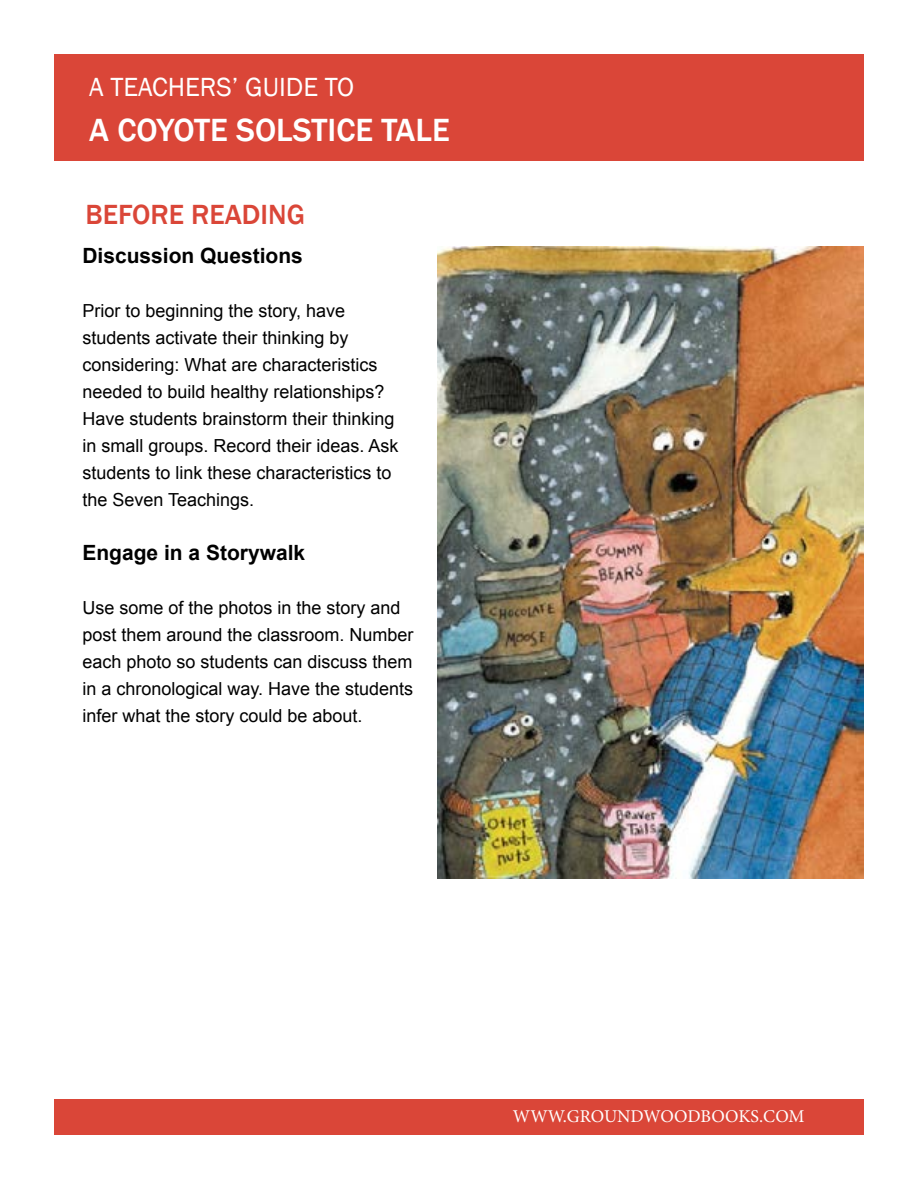
<style>
.page{position:relative;width:918px;height:1188px;background:#fff}
.page>*{position:absolute;margin:0;border:0;box-sizing:border-box;transform-origin:0 0}
.t1{font:500 33px "Franklin Gothic";color:#fff}
.t2{font:500 28.5px "Franklin Gothic";color:#da4638}
.t3{font:27px "Franklin Gothic";color:#fff}
.t4{font:700 21px "Arial";color:#000}
.t5{font:18px/27px "Arial";color:#000}
.t6{font:18px "Minion Pro";color:#fff}
</style>
<div class="page">
<div style="left:54px;top:55px;width:810px;height:106px;background:#da4638"></div>
<div style="left:54px;top:1099px;width:810px;height:36px;background:#da4638"></div>
<img style="left:438px;top:247px;width:426px;height:632px">
<h3 class="t3" style="left:89px;top:70px;width:267px">A TEACHERS’ GUIDE TO</h3>
<h1 class="t1" style="left:89px;top:109px;width:362px">A COYOTE SOLSTICE TALE</h1>
<h2 class="t2" style="left:86px;top:197px;width:221px">BEFORE READING</h2>
<p class="t4" style="left:82px;top:242px;width:222px">Discussion Questions</p>
<p class="t5" style="left:82px;top:298px;width:318px">Prior to beginning the story, have students activate their thinking by considering: What are characteristics needed to build healthy relationships?<br>Have students brainstorm their thinking in small groups. Record their ideas. Ask students to link these characteristics to the Seven Teachings.</p>
<p class="t4" style="left:82px;top:539px;width:224px">Engage in a Storywalk</p>
<p class="t5" style="left:82px;top:595px;width:333px">Use some of the photos in the story and post them around the classroom. Number each photo so students can discuss them in a chronological way. Have the students infer what the story could be about.</p>
<p class="t6" style="left:513px;top:1105px;width:293px">WWW.GROUNDWOODBOOKS.COM</p>
</div>
